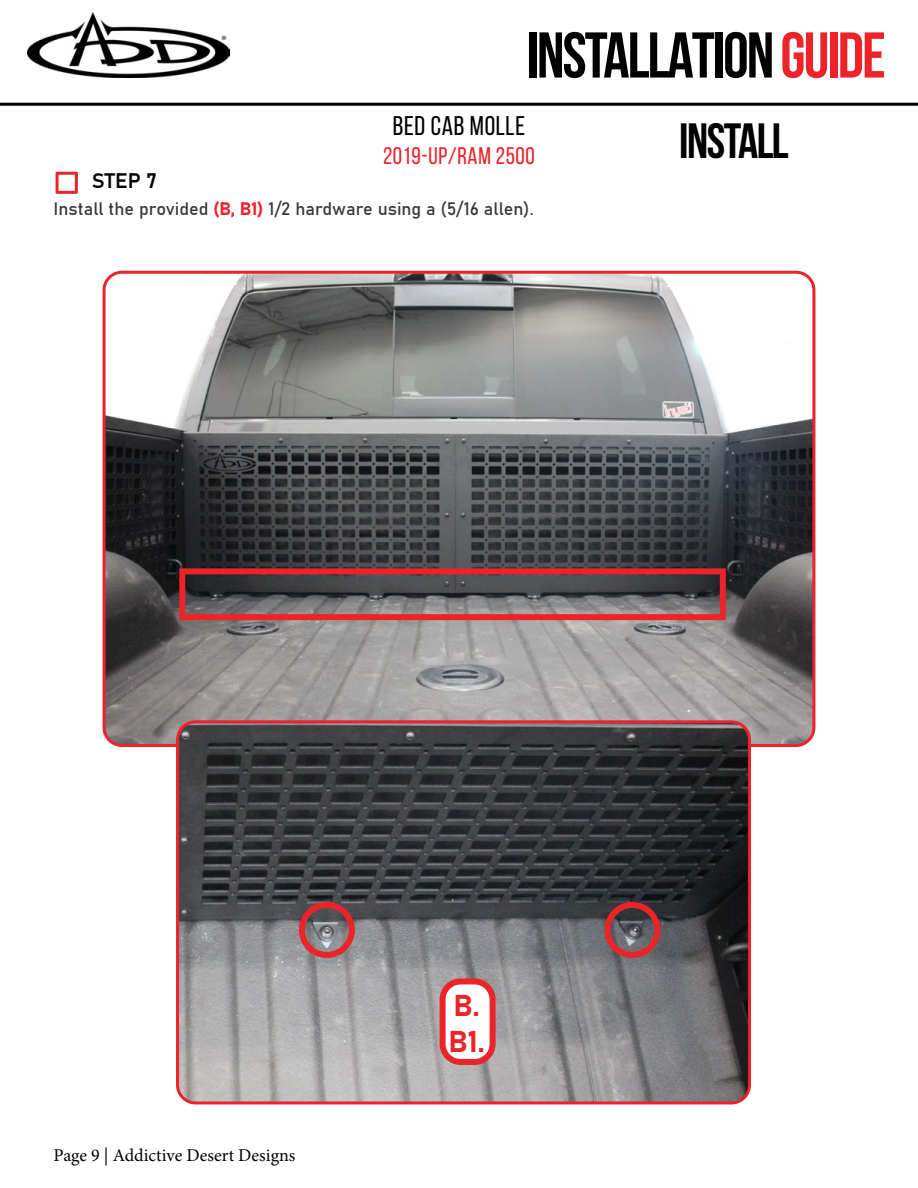
<style>
.page{position:relative;width:918px;height:1188px;background:#fff}
.page>*{position:absolute;margin:0;border:0;box-sizing:border-box;transform-origin:0 0}
.t1{font:700 64.5px "Bebas Neue";letter-spacing:-.03em;color:#000101}
.t2{font:700 49.5px "Bebas Neue";letter-spacing:-.03em;color:#000101}
.t3{font:30px/36px "Bahnschrift";color:#ec2329}
.t4{font:27px "Bebas Neue";letter-spacing:.025em;color:#000}
.t5{font:24px "Bebas Neue";letter-spacing:.025em;color:#ec2329}
.t6{font:21px "Bahnschrift";color:#000}
.t7{font:18px "Bahnschrift";color:#383838}
.t8{font:18px "Minion Pro";color:#000}
.s1{color:#ec2329}
</style>
<div class="page">
<hr style="left:0;top:103px;width:918px;height:3px;background:#000">
<img style="left:27px;top:12px;width:203px;height:65px">
<div style="left:56px;top:172px;width:22px;height:22px;border:3px solid #ec2329"></div>
<img style="left:104px;top:272px;width:710px;height:471px">
<div style="left:103px;top:271px;width:712px;height:476px;border:3px solid #ec2329;border-radius:18px"></div>
<div style="left:179px;top:568px;width:547px;height:52px;border:6px solid #ec2329"></div>
<img style="left:178px;top:722px;width:572px;height:381px">
<div style="left:176px;top:720px;width:575px;height:384px;border:3px solid #ec2329;border-radius:18px"></div>
<div style="left:443px;top:981px;width:50px;height:81px;background:#fff;border-radius:18px"></div>
<div style="left:440px;top:978px;width:56px;height:87px;border:6px solid #ec2329;border-radius:18px"></div>
<div style="left:299px;top:902px;width:56px;height:56px;border:6px solid #ec2329;border-radius:50%"></div>
<div style="left:604px;top:902px;width:56px;height:56px;border:6px solid #ec2329;border-radius:50%"></div>
<h1 class="t1" style="left:527px;top:20px;width:361px">INSTALLATION<span class="s1">guide</span></h1>
<h3 class="t4" style="left:393px;top:111px;width:134px">BED CAB MOLLE</h3>
<h3 class="t5" style="left:383px;top:143px;width:153px">2019-UP/RAM 2500</h3>
<p class="t6" style="left:92px;top:165px;width:67px">STEP 7</p>
<p class="t7" style="left:54px;top:195px;width:482px">Install the provided <span class="s1">(B, B1)</span> 1/2 hardware using a (5/16 allen).</p>
<h2 class="t2" style="left:679px;top:114px;width:111px">INSTALL</h2>
<p class="t8" style="left:54px;top:1143px;width:243px">Page 9 | Addictive Desert Designs</p>
<h3 class="t3" style="left:448px;top:985px;width:38px">B.<br>B1.</h3>
</div>
